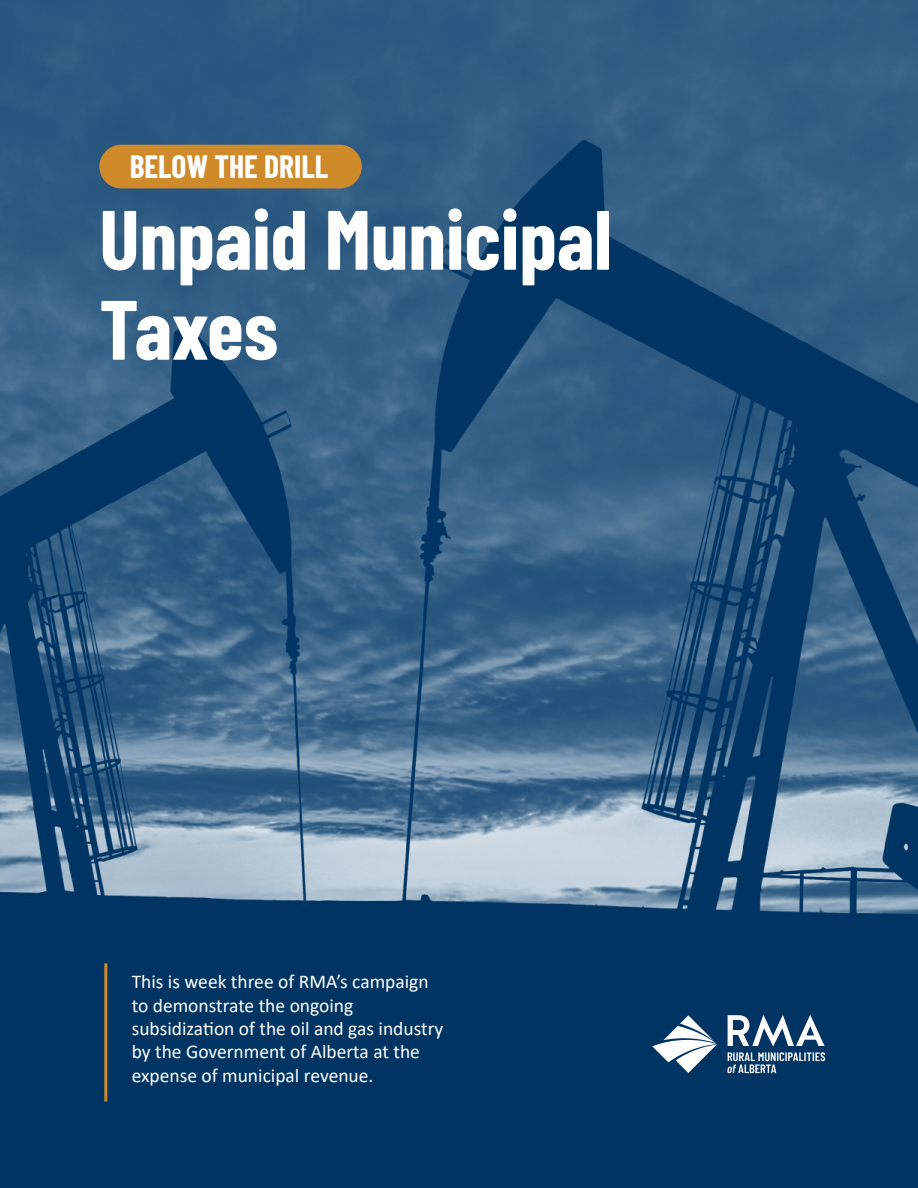
<style>
.page{position:relative;width:918px;height:1188px;background:#fff}
.page>*{position:absolute;margin:0;border:0;box-sizing:border-box;transform-origin:0 0}
.t1{font:700 84px/90px "Barlow Condensed";color:#fff}
.t2{font:700 31.5px "Barlow Condensed";color:#fff}
.t3{font:19.5px/23.4px "Calibri";color:#fff}
</style>
<div class="page">
<img style="left:0;top:0;width:918px;height:1188px">
<div style="left:99px;top:145px;width:263px;height:43px;background:#cf8b2a;border-radius:22px"></div>
<hr style="left:104px;top:963px;width:3px;height:139px;background:#cf8b2a">
<svg style="left:727px;top:1052px;width:98px;height:21px;background:#486d8f"></svg>
<svg style="left:728px;top:1015px;width:97px;height:31px"></svg>
<svg style="left:652px;top:1015px;width:65px;height:58px"></svg>
<h2 class="t2" style="left:130px;top:144px;width:200px">BELOW THE DRILL</h2>
<h1 class="t1" style="left:99px;top:190px;width:514px">Unpaid Municipal<br>Taxes</h1>
<p class="t3" style="left:132px;top:970px;width:313px">This is week three of RMA’s campaign to demonstrate the ongoing subsidization of the oil and gas industry by the Government of Alberta at the expense of municipal revenue.</p>
</div>
